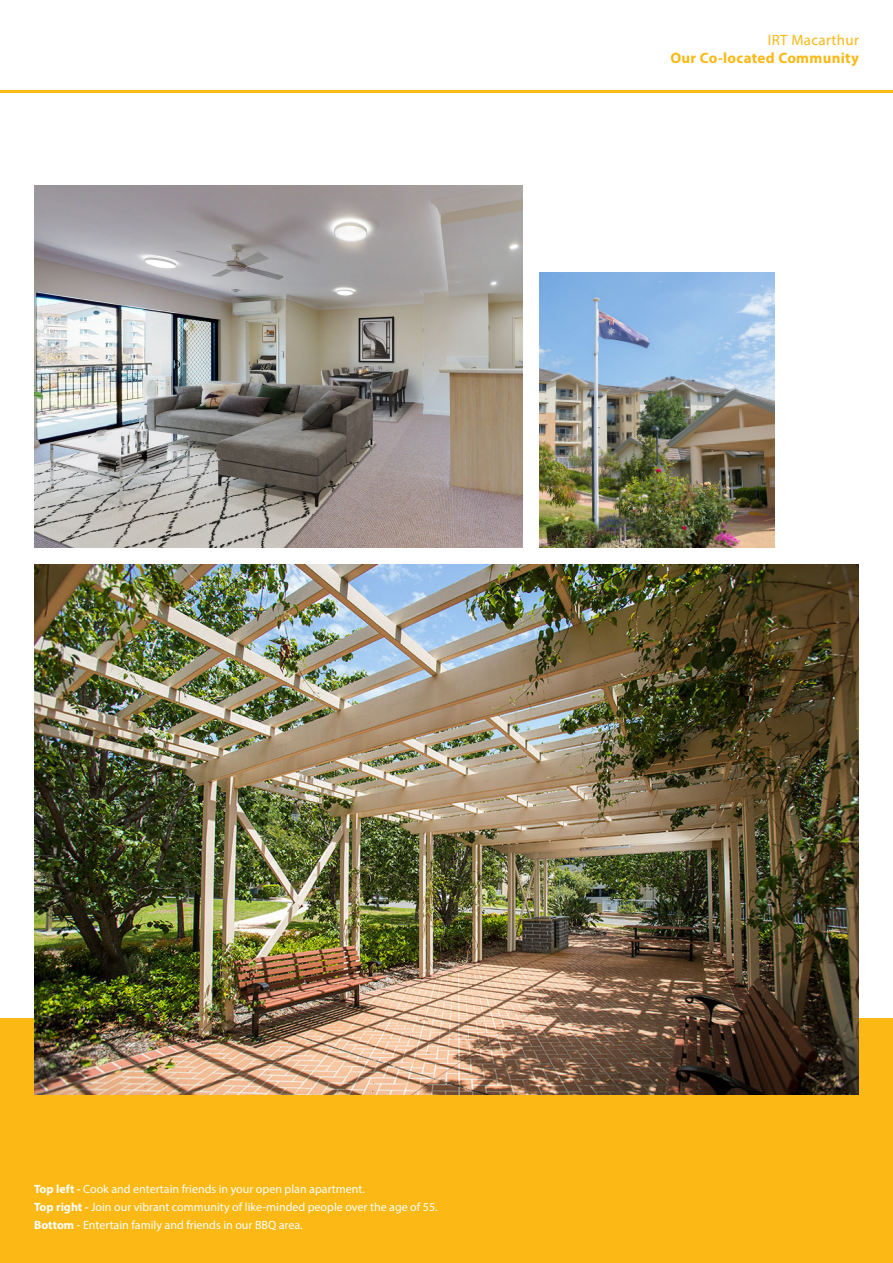
<style>
.page{position:relative;width:893px;height:1263px;background:#fff}
.page>*{position:absolute;margin:0;border:0;box-sizing:border-box;transform-origin:0 0}
.t1{font:700 15px "Myriad Pro";letter-spacing:.02em;color:#fcb814}
.t2{font:15px "Myriad Pro";letter-spacing:.02em;color:#fcb814}
.t3{font:12px/18px "Myriad Pro";color:#fff}
.s1{font-weight:700}
</style>
<div class="page">
<div style="left:0;top:1019px;width:893px;height:244px;background:#fcb814"></div>
<hr style="left:0;top:91px;width:893px;height:2px;background:#fcb814">
<img style="left:34px;top:564px;width:825px;height:530px">
<img style="left:34px;top:185px;width:488px;height:362px">
<img style="left:539px;top:273px;width:236px;height:274px">
<p class="t2" style="left:768px;top:31px;width:93px">IRT Macarthur</p>
<p class="t1" style="left:670px;top:48px;width:190px">Our Co-located Community</p>
<p class="t3" style="left:34px;top:1180px;width:405px"><span class="s1">Top left -</span> Cook and entertain friends in your open plan apartment.<br><span class="s1">Top right -</span> Join our vibrant community of like-minded people over the age of 55.<br><span class="s1">Bottom</span> - Entertain family and friends in our BBQ area.</p>
</div>
